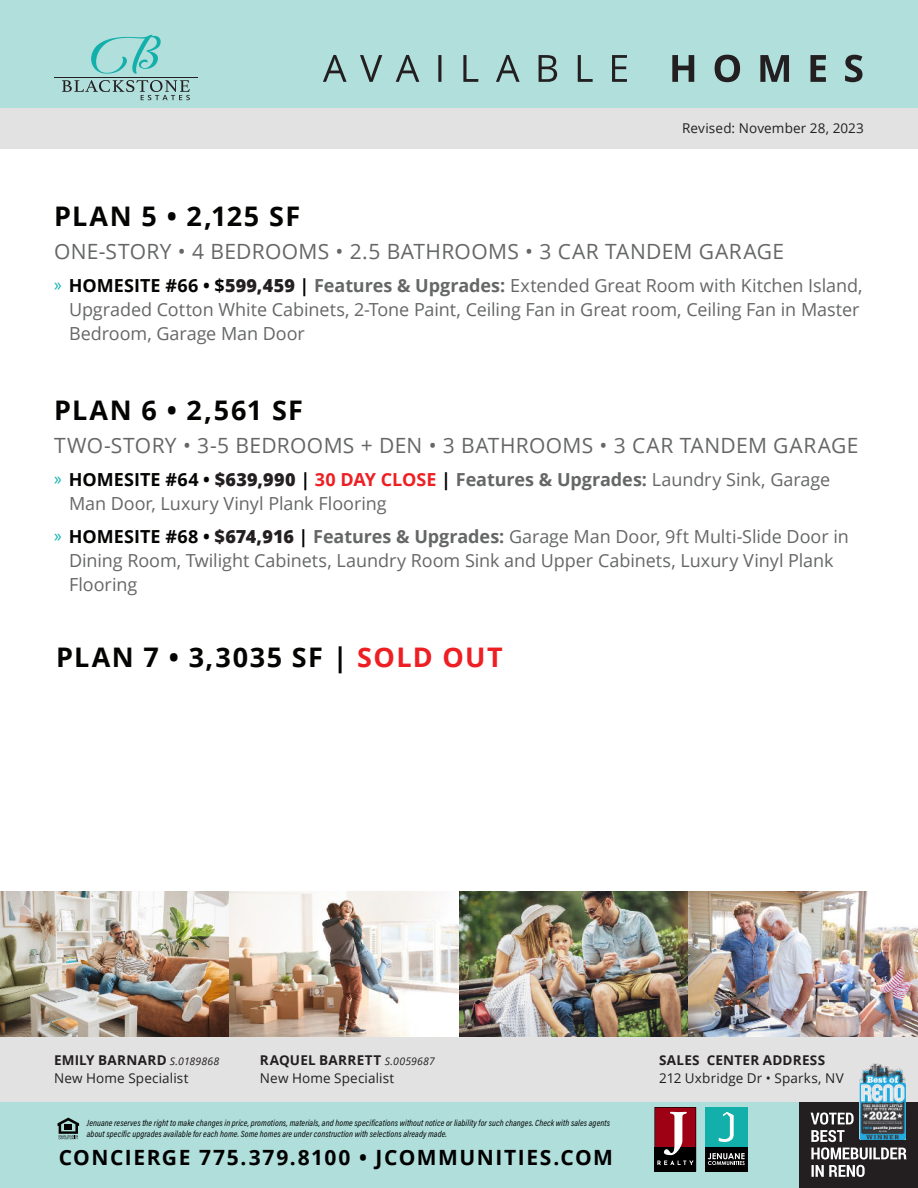
<style>
.page{position:relative;width:918px;height:1188px;background:#fff}
.page>*{position:absolute;margin:0;border:0;box-sizing:border-box;transform-origin:0 0}
.t1{font:700 27px "Open Sans";letter-spacing:.055em;color:#040503}
.t2{font:21px "Open Sans";letter-spacing:.015em;color:#656666}
.t3{font:700 21px "Open Sans";letter-spacing:.075em;color:#000}
.t4{font:18px/24px "Open Sans";letter-spacing:-.005em;color:#656666}
.t5{font:13.5px/18px "Open Sans";letter-spacing:.01em;color:#231f20}
.t6{font:700 13.5px "Open Sans";letter-spacing:.02em;color:#231f20}
.t7{font:9px/10.5px "Acumin Variable Concept";letter-spacing:.015em;color:#000}
.s1{font-family:"Myriad Pro";color:#00aea9}
.s2{font-weight:700;color:#040503}
.s3{font-weight:800;color:#231f20}
.s4{font-weight:700}
.s5{font-weight:700;color:#ee1f23}
.s6{color:#ee1f23}
.s7{font-style:italic;font-size:10.5px}
</style>
<div class="page">
<div style="left:0;top:0;width:918px;height:135px;background:#b1dfdc"></div>
<svg style="left:91px;top:35px;width:70px;height:39px"></svg>
<svg style="left:62px;top:80px;width:128px;height:20px"></svg>
<hr style="left:54px;top:77px;width:144px;height:1px;background:#231f20">
<svg style="left:323px;top:55px;width:540px;height:27px"></svg>
<div style="left:0;top:108px;width:918px;height:40px;background:#e2e2e2"></div>
<div style="left:0;top:1037px;width:918px;height:65px;background:#e2e2e2"></div>
<div style="left:0;top:1102px;width:918px;height:86px;background:#afdedb"></div>
<div style="left:799px;top:1102px;width:119px;height:86px;background:#231f20"></div>
<svg style="left:811px;top:1113px;width:96px;height:64px"></svg>
<svg style="left:58px;top:1118px;width:21px;height:21px"></svg>
<svg style="left:654px;top:1107px;width:42px;height:64px;background:#732731"></svg>
<div style="left:705px;top:1147px;width:43px;height:24px;background:#000"></div>
<div style="left:705px;top:1107px;width:43px;height:40px;background:#13afaa"></div>
<svg style="left:719px;top:1112px;width:15px;height:30px"></svg>
<svg style="left:708px;top:1153px;width:37px;height:12px"></svg>
<img style="left:860px;top:1064px;width:46px;height:75px">
<img style="left:0;top:891px;width:918px;height:146px">
<p class="t5" style="left:682px;top:121px;width:183px">Revised: November 28, 2023</p>
<h1 class="t1" style="left:54px;top:206px;width:248px">PLAN 5 • 2,125 SF</h1>
<p class="t2" style="left:54px;top:243px;width:732px">ONE-STORY • 4 BEDROOMS • 2.5 BATHROOMS • 3 CAR TANDEM GARAGE</p>
<p class="t4" style="left:69px;top:275px;width:795px;text-indent:-15px"><span class="s1">»</span> <span class="s2">HOMESITE #66 • $</span><span class="s3">599,459</span> <span class="s2">|</span> <span class="s4">Features &amp; Upgrades:</span> Extended Great Room with Kitchen Island,<br>Upgraded Cotton White Cabinets, 2-Tone Paint, Ceiling Fan in Great room, Ceiling Fan in Master<br>Bedroom, Garage Man Door</p>
<h1 class="t1" style="left:54px;top:399px;width:251px">PLAN 6 • 2,561 SF</h1>
<p class="t2" style="left:54px;top:437px;width:806px">TWO-STORY • 3-5 BEDROOMS + DEN • 3 BATHROOMS • 3 CAR TANDEM GARAGE</p>
<p class="t4" style="left:69px;top:469px;width:763px;text-indent:-15px"><span class="s1">»</span> <span class="s2">HOMESITE #64 •</span> <span class="s3">$639,990</span> <span class="s2">|</span> <span class="s5">30 DAY CLOSE</span> <span class="s2">|</span> <span class="s4">Features &amp; Upgrades:</span> Laundry Sink, Garage<br>Man Door, Luxury Vinyl Plank Flooring</p>
<p class="t4" style="left:69px;top:526px;width:781px;text-indent:-15px"><span class="s1">»</span> <span class="s2">HOMESITE #68 •</span> <span class="s3">$674,916</span> <span class="s2">|</span> <span class="s4">Features &amp; Upgrades:</span> Garage Man Door, 9ft Multi-Slide Door in<br>Dining Room, Twilight Cabinets, Laundry Room Sink and Upper Cabinets, Luxury Vinyl Plank<br>Flooring</p>
<h1 class="t1" style="left:56px;top:646px;width:448px">PLAN 7 • 3,3035 SF | <span class="s6">SOLD OUT</span></h1>
<p class="t5" style="left:260px;top:1053px;width:177px"><span class="s4">RAQUEL BARRETT</span> <span class="s7">S.0059687<br></span>New Home Specialist</p>
<p class="t5" style="left:54px;top:1053px;width:167px"><span class="s4">EMILY BARNARD</span> <span class="s7">S.0189868<br></span>New Home Specialist</p>
<p class="t6" style="left:659px;top:1056px;width:168px">SALES CENTER ADDRESS</p>
<p class="t5" style="left:659px;top:1071px;width:186px">212 Uxbridge Dr • Sparks, NV</p>
<p class="t7" style="left:87px;top:1119px;width:525px">Jenuane reserves the right to make changes in price, promotions, materials, and home specifications without notice or liability for such changes. Check with sales agents about specific upgrades available for each home. Some homes are under construction with selections already made.</p>
<p class="t3" style="left:59px;top:1150px;width:556px">CONCIERGE 775.379.8100 • JCOMMUNITIES.COM</p>
</div>
